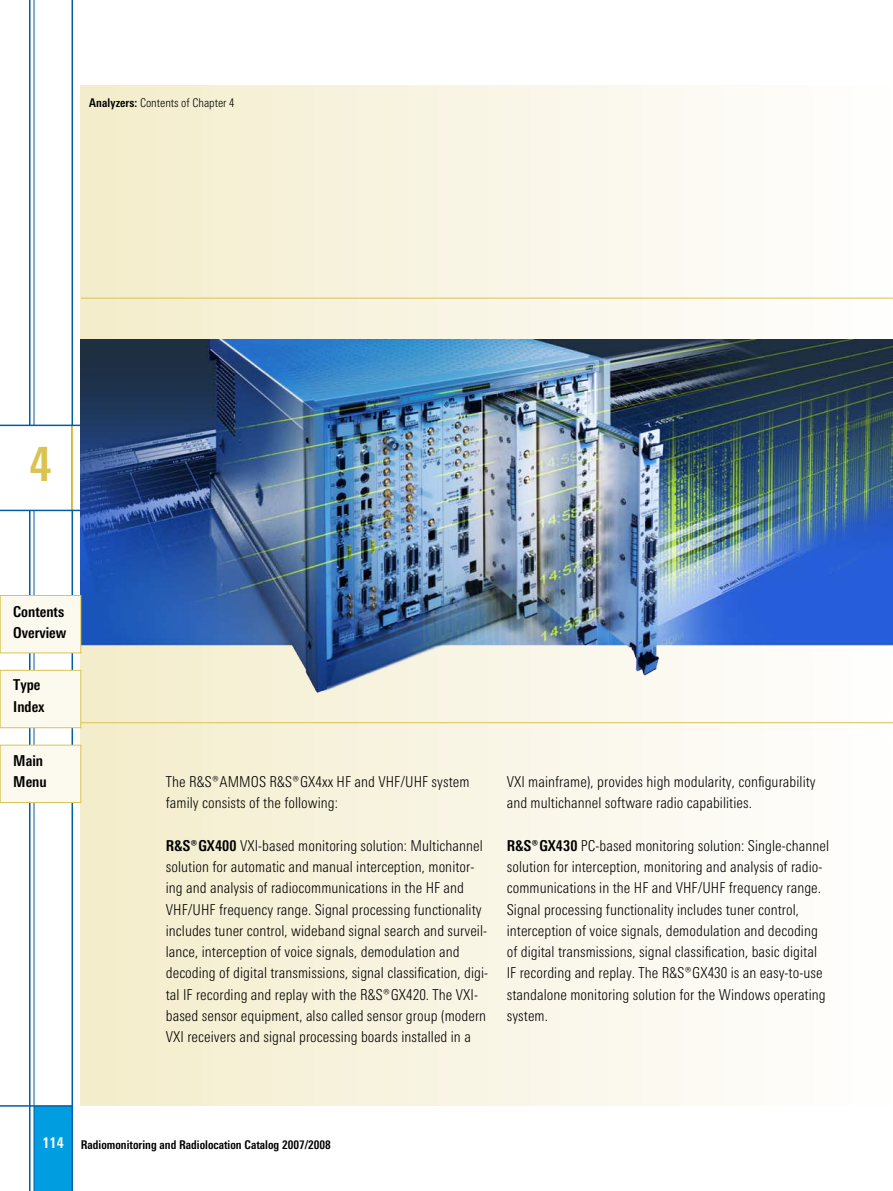
<style>
.page{position:relative;width:893px;height:1191px;background:#fff}
.page>*{position:absolute;margin:0;border:0;box-sizing:border-box;transform-origin:0 0}
.t1{font:700 48px "RS Univers Cond";color:#dac350}
.t2{font:300 15px/21.3px "RS Univers Cond";letter-spacing:.005em;color:#000}
.t3{font:700 15px/21.3px "RS Univers Cond";color:#000}
.t4{font:700 12px "RS Univers Cond";color:#000}
.t5{font:300 12px "RS Univers Cond";color:#000}
.s1{font-weight:700}
.s2{font-size:15px;color:#fff}
</style>
<div class="page">
<div style="left:34px;top:1106px;width:38px;height:85px;background:#009ee0"></div>
<hr style="left:0;top:1105px;width:72px;height:1px;background:#005da8">
<hr style="left:72px;top:0;width:1px;height:1191px;background:#005da8">
<hr style="left:29px;top:0;width:2px;height:1191px;background:#005da8">
<hr style="left:34px;top:0;width:1px;height:1191px;background:#005da8">
<div style="left:0;top:425px;width:68px;height:85px;background:#fff"></div>
<hr style="left:72px;top:425px;width:1px;height:85px;background:#dac350">
<hr style="left:0;top:424px;width:81px;height:2px;background:#005da8">
<hr style="left:0;top:509px;width:81px;height:2px;background:#005da8">
<div style="left:81px;top:85px;width:812px;height:1021px;background:linear-gradient(to right,#f3eccb,#fefeff)"></div>
<hr style="left:892px;top:85px;width:1px;height:1021px;background:#fffffe">
<svg style="left:80px;top:298px;width:813px;height:425px"></svg>
<img style="left:81px;top:340px;width:812px;height:376px">
<div style="left:0;top:745px;width:81px;height:57px;background:#fcf9ef"></div>
<div style="left:0;top:745px;width:81px;height:57px;border:1px solid #dac350"></div>
<div style="left:0;top:595px;width:81px;height:58px;background:#fcf9ef"></div>
<div style="left:0;top:595px;width:81px;height:58px;border:1px solid #dac350"></div>
<div style="left:0;top:670px;width:81px;height:57px;background:#fcf9ef"></div>
<div style="left:0;top:670px;width:81px;height:58px;border:1px solid #dac350"></div>
<p class="t5" style="left:89px;top:95px;width:147px"><span class="s1">Analyzers:</span> Contents of Chapter 4</p>
<h1 class="t1" style="left:29px;top:436px;width:24px">4</h1>
<p class="t3" style="left:13px;top:600px;width:55px">Contents<br>Overview</p>
<p class="t3" style="left:13px;top:674px;width:33px">Type<br>Index</p>
<p class="t3" style="left:13px;top:749px;width:35px">Main<br>Menu</p>
<p class="t2" style="left:166px;top:771px;width:305px">The ¸AMMOS ¸GX4xx HF and VHF/UHF system family consists of the following:</p>
<p class="t2" style="left:166px;top:834px;width:324px"><span class="s1">¸GX400</span> VXI-based monitoring solution: Multichannel solution for automatic and manual interception, monitor&shy;ing and analysis of radiocommunications in the HF and VHF/UHF frequency range. Signal processing functionality includes tuner control, wideband signal search and surveil&shy;lance, interception of voice signals, demodulation and decoding of digital transmissions, signal classification, digi&shy;tal IF recording and replay with the ¸GX420. The VXI&shy;based sensor equipment, also called sensor group (modern VXI receivers and signal processing boards installed in a</p>
<p class="t2" style="left:507px;top:771px;width:310px">VXI mainframe), provides high modularity, configurability and multichannel software radio capabilities.</p>
<p class="t2" style="left:507px;top:834px;width:324px"><span class="s1">¸GX430</span> PC-based monitoring solution: Single--channel solution for interception, monitoring and analysis of radio&shy;communications in the HF and VHF/UHF frequency range.<br>Signal processing functionality includes tuner control, interception of voice signals, demodulation and decoding of digital transmissions, signal classification, basic digital IF recording and replay. The ¸GX430 is an easy-to-use standalone monitoring solution for the Windows operating system.</p>
<p class="t4" style="left:43px;top:1137px;width:290px"><span class="s2">114</span> Radiomonitoring and Radiolocation Catalog 2007/2008</p>
</div>
